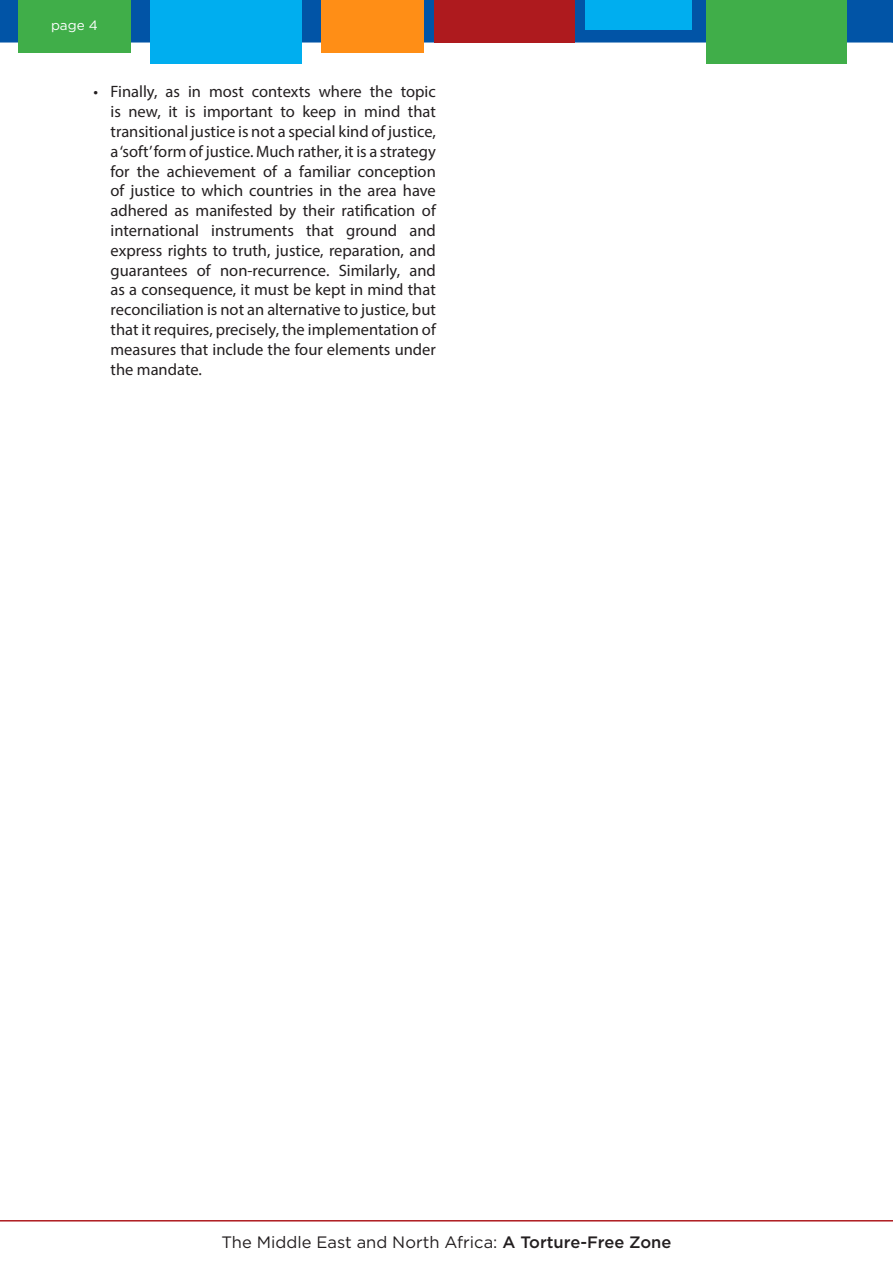
<style>
.page{position:relative;width:893px;height:1263px;background:#fff}
.page>*{position:absolute;margin:0;border:0;box-sizing:border-box;transform-origin:0 0}
.t1{font:16.5px/19.8px "Myriad Pro";color:#231f20;text-align:justify}
.t2{font:16.5px "Gotham";color:#231f20}
.t3{font:13.5px "Gotham";color:#fff}
.s1{font-weight:500}
</style>
<div class="page">
<div style="left:0;top:0;width:893px;height:43px;background:#0154a6"></div>
<svg style="left:0;top:1220px;width:893px;height:2px;background:#c15255"></svg>
<div style="left:706px;top:0;width:141px;height:64px;background:#40ae49"></div>
<div style="left:150px;top:0;width:152px;height:64px;background:#00aeef"></div>
<div style="left:585px;top:0;width:107px;height:30px;background:#00aeef"></div>
<div style="left:321px;top:0;width:102px;height:53px;background:#ff8e16"></div>
<div style="left:18px;top:0;width:113px;height:53px;background:#40ae49"></div>
<div style="left:434px;top:0;width:140px;height:43px;background:#ae1a1e"></div>
<p class="t3" style="left:51px;top:17px;width:48px">page 4</p>
<p class="t1" style="left:111px;top:82px;width:327px;text-indent:-17px">• Finally, as in most contexts where the topic is new, it is important to keep in mind that transitional justice is not a special kind of justice, a ‘soft’ form of justice. Much rather, it is a strategy for the achievement of a familiar conception of justice to which countries in the area have adhered as manifested by their ratification of international instruments that ground and express rights to truth, justice, reparation, and guarantees of non-recurrence. Similarly, and as a consequence, it must be kept in mind that reconciliation is not an alternative to justice, but that it requires, precisely, the implementation of measures that include the four elements under the mandate.</p>
<p class="t2" style="left:221px;top:1232px;width:452px">The Middle East and North Africa: <span class="s1">A Torture-Free Zone</span></p>
</div>
